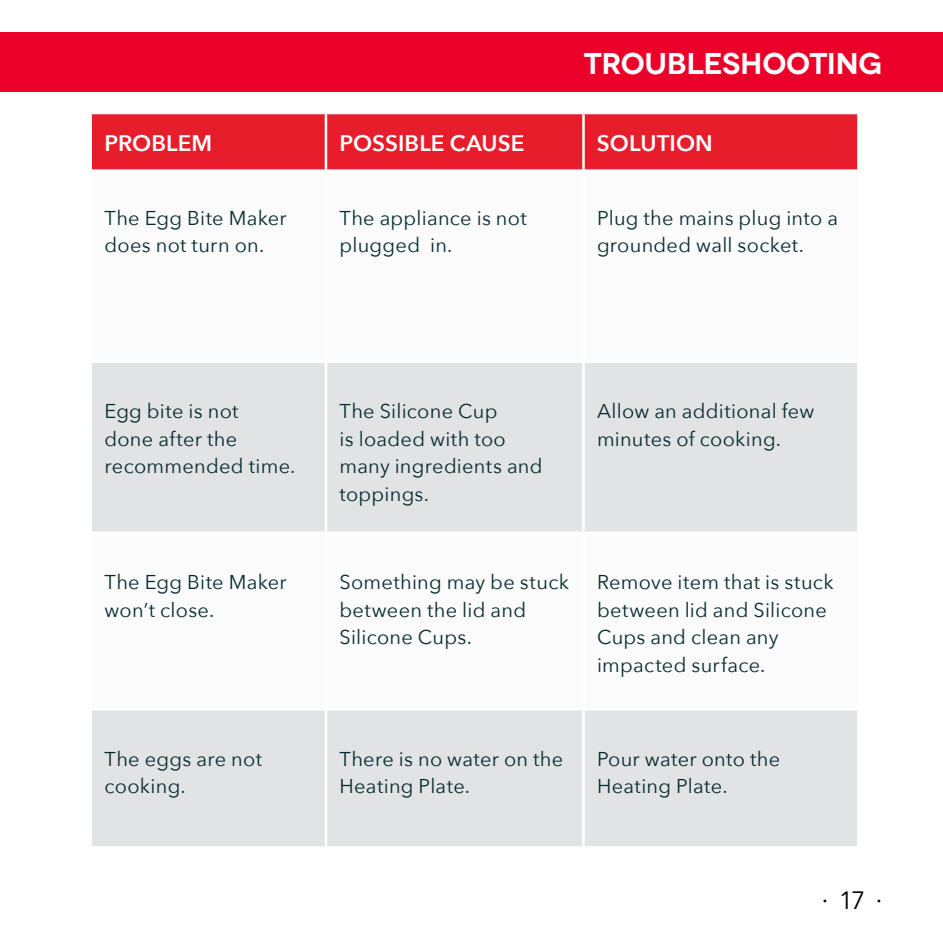
<style>
.page{position:relative;width:943px;height:943px;background:#fff}
.page>*{position:absolute;margin:0;border:0;box-sizing:border-box;transform-origin:0 0}
.t1{font:600 30px "Novecentowide";letter-spacing:-.015em;color:#fff}
.t2{font:25px "Avenir Next";color:#000}
.t3{font:600 22.5px "Avenir Next";letter-spacing:.005em;color:#fff}
.t4{font:20px/27.5px "Avenir Next";letter-spacing:.015em;color:#052a30}
</style>
<div class="page">
<div style="left:0;top:33px;width:943px;height:59px;background:#ea0029"></div>
<div style="left:92px;top:114px;width:765px;height:56px;background:#e81d2c"></div>
<svg style="left:92px;top:363px;width:765px;height:483px;fill:#e2e3e4"></svg>
<hr style="left:325px;top:114px;width:2px;height:56px;background:#fff">
<hr style="left:582px;top:114px;width:2px;height:56px;background:#fff">
<hr style="left:325px;top:363px;width:2px;height:168px;background:#fff">
<hr style="left:582px;top:363px;width:2px;height:168px;background:#fff">
<hr style="left:325px;top:534px;width:2px;height:174px;background:#fff">
<hr style="left:582px;top:534px;width:2px;height:174px;background:#fff">
<hr style="left:325px;top:710px;width:2px;height:136px;background:#fff">
<hr style="left:582px;top:710px;width:2px;height:136px;background:#fff">
<hr style="left:92px;top:531px;width:234px;height:3px;background:#fff">
<hr style="left:326px;top:531px;width:257px;height:3px;background:#fff">
<hr style="left:583px;top:531px;width:274px;height:3px;background:#fff">
<hr style="left:92px;top:708px;width:234px;height:2px;background:#fff">
<hr style="left:326px;top:708px;width:257px;height:2px;background:#fff">
<hr style="left:583px;top:708px;width:274px;height:2px;background:#fff">
<h1 class="t1" style="left:584px;top:45px;width:300px">TROUBLESHOOTING</h1>
<p class="t3" style="left:104px;top:124px;width:109px">PROBLEM</p>
<p class="t3" style="left:339px;top:124px;width:186px">POSSIBLE CAUSE</p>
<p class="t3" style="left:597px;top:124px;width:117px">SOLUTION</p>
<p class="t4" style="left:104px;top:203px;width:184px">The Egg Bite Maker does not turn on.</p>
<p class="t4" style="left:339px;top:203px;width:189px">The appliance is not plugged in.</p>
<p class="t4" style="left:597px;top:203px;width:242px">Plug the mains plug into a grounded wall socket.</p>
<p class="t4" style="left:104px;top:396px;width:192px">Egg bite is not<br>done after the recommended time.</p>
<p class="t4" style="left:339px;top:396px;width:205px">The Silicone Cup<br>is loaded with too many ingredients and toppings.</p>
<p class="t4" style="left:597px;top:396px;width:219px">Allow an additional few minutes of cooking.</p>
<p class="t4" style="left:104px;top:567px;width:184px">The Egg Bite Maker won’t close.</p>
<p class="t4" style="left:339px;top:567px;width:231px">Something may be stuck between the lid and<br>Silicone Cups.</p>
<p class="t4" style="left:597px;top:567px;width:238px">Remove item that is stuck between lid and Silicone<br>Cups and clean any impacted surface.</p>
<p class="t4" style="left:104px;top:744px;width:159px">The eggs are not cooking.</p>
<p class="t4" style="left:339px;top:744px;width:225px">There is no water on the<br>Heating Plate.</p>
<p class="t4" style="left:597px;top:744px;width:185px">Pour water onto the<br>Heating Plate.</p>
<p class="t2" style="left:821px;top:879px;width:62px">∙ 17 ∙</p>
</div>
